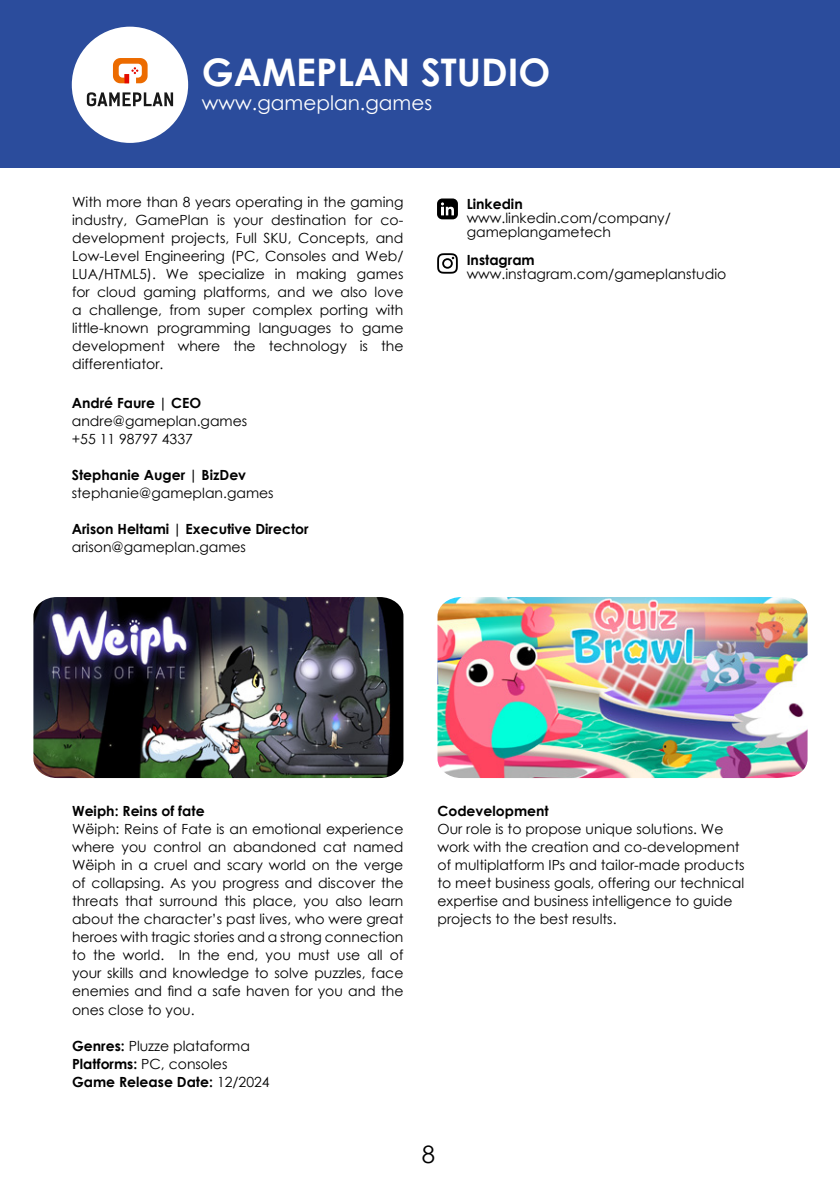
<style>
.page{position:relative;width:840px;height:1191px;background:#fff}
.page>*{position:absolute;margin:0;border:0;box-sizing:border-box;transform-origin:0 0}
.t1{font:700 38px "Century Gothic";color:#fff}
.t2{font:24px "Century Gothic";color:#000}
.t3{font:20px "Century Gothic";color:#fff}
.t4{font:14px/18px "Century Gothic";color:#000}
.t5{font:700 14px "Century Gothic";color:#000}
.s1{font-weight:700}
</style>
<div class="page">
<div style="left:0;top:0;width:839px;height:167px;background:#2b4c9c"></div>
<div style="left:72px;top:27px;width:116px;height:116px;background:#fff;border-radius:50%"></div>
<svg style="left:87px;top:92px;width:86px;height:14px"></svg>
<svg style="left:113px;top:58px;width:34px;height:25px"></svg>
<svg style="left:437px;top:198px;width:20px;height:21px"></svg>
<svg style="left:437px;top:253px;width:20px;height:21px"></svg>
<img style="left:437px;top:597px;width:370px;height:181px">
<img style="left:33px;top:597px;width:370px;height:181px">
<h1 class="t1" style="left:202px;top:44px;width:350px">GAMEPLAN STUDIO</h1>
<h3 class="t3" style="left:202px;top:89px;width:231px">www.gameplan.games</h3>
<p class="t4" style="left:72px;top:192px;width:333px;text-align:justify">With more than 8 years operating in the gaming industry, GamePlan is your destination for co&shy;development projects, Full SKU, Concepts, and Low-Level Engineering (PC, Consoles and Web/ LUA/HTML5). We specialize in making games for cloud gaming platforms, and we also love a challenge, from super complex porting with little-known programming languages to game development where the technology is the differentiator.</p>
<p class="t5" style="left:72px;top:392px;width:131px">André Faure | CEO</p>
<p class="t4" style="left:72px;top:411px;width:177px">andre@gameplan.games +55 11 98797 4337</p>
<p class="t5" style="left:72px;top:464px;width:176px">Stephanie Auger | BizDev</p>
<p class="t4" style="left:72px;top:483px;width:203px">stephanie@gameplan.games</p>
<p class="t5" style="left:72px;top:518px;width:238px">Arison Heltami | Executive Director</p>
<p class="t4" style="left:72px;top:537px;width:176px">arison@gameplan.games</p>
<p class="t5" style="left:466px;top:193px;width:57px">Linkedin</p>
<p class="t4" style="left:466px;top:211px;width:205px;line-height:14px">www.linkedin.com/company/ gameplangametech</p>
<p class="t5" style="left:466px;top:249px;width:70px">Instagram</p>
<p class="t4" style="left:466px;top:265px;width:261px">www.instagram.com/gameplanstudio</p>
<p class="t5" style="left:72px;top:800px;width:134px">Weiph: Reins of fate</p>
<p class="t4" style="left:72px;top:820px;width:333px;text-align:justify">Wëiph: Reins of Fate is an emotional experience where you control an abandoned cat named Wëiph in a cruel and scary world on the verge of collapsing. As you progress and discover the threats that surround this place, you also learn about the character’s past lives, who were great heroes with tragic stories and a strong connection to the world. In the end, you must use all of your skills and knowledge to solve puzzles, face enemies and find a safe haven for you and the ones close to you.</p>
<p class="t4" style="left:72px;top:1036px;width:199px"><span class="s1">Genres:</span> Pluzze plataforma<br><span class="s1">Platforms:</span> PC, consoles<br><span class="s1">Game Release Date:</span> 12/2024</p>
<p class="t5" style="left:437px;top:800px;width:113px">Codevelopment</p>
<p class="t4" style="left:437px;top:820px;width:308px">Our role is to propose unique solutions. We work with the creation and co-development of multiplatform IPs and tailor-made products to meet business goals, offering our technical expertise and business intelligence to guide projects to the best results.</p>
<h2 class="t2" style="left:421px;top:1137px;width:15px">8</h2>
</div>
